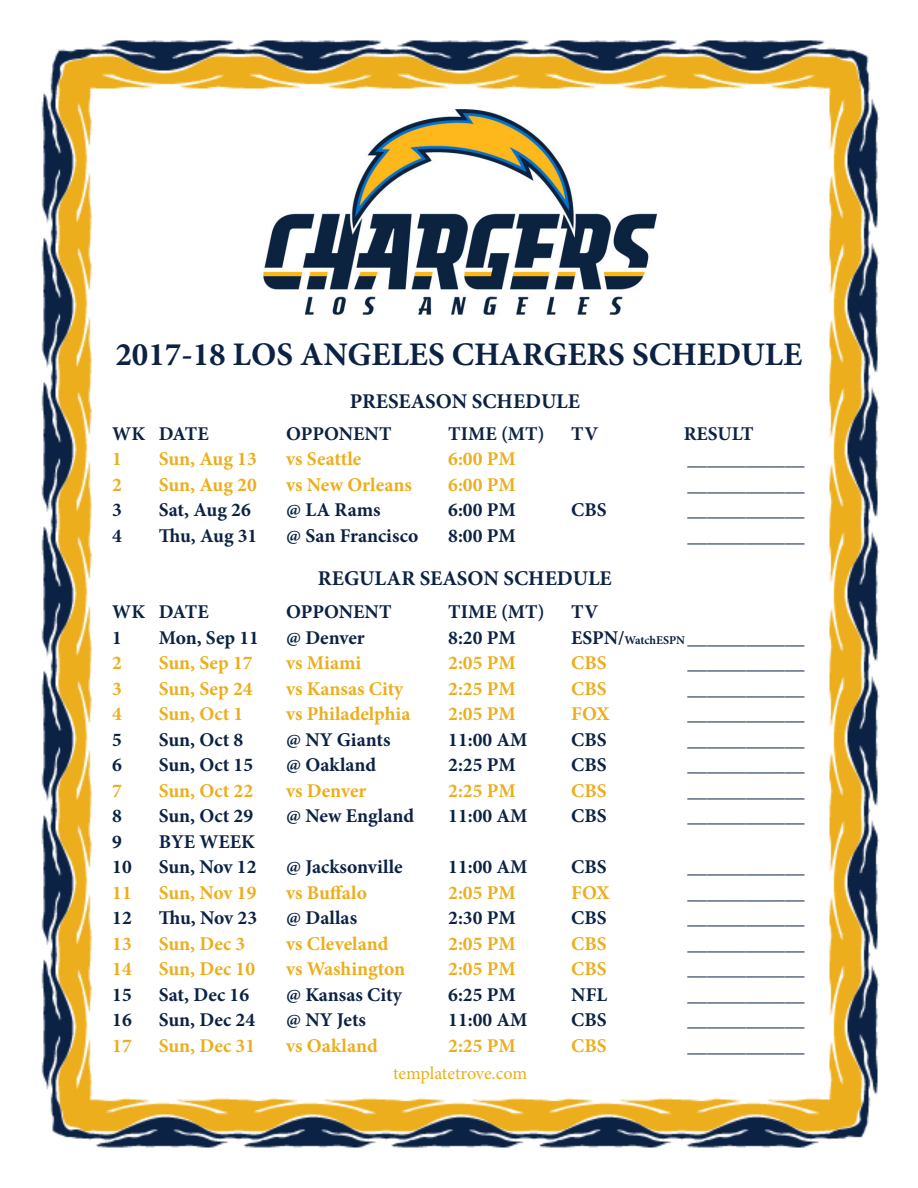
<style>
.page{position:relative;width:918px;height:1188px;background:#fff}
.page>*{position:absolute;margin:0;border:0;box-sizing:border-box;transform-origin:0 0}
.t1{font:700 33px "Minion Pro";color:#0c2244}
.t2{font:700 21px "Minion Pro";color:#0c2244}
.t3{font:700 19.5px "Minion Pro";color:#0c2244}
.t4{font:700 19.5px "Minion Pro";color:#ecae1c}
.t5{font:18px "Minion Pro";letter-spacing:-.005em;color:#ecae1c}
.s1{font-size:12px}
</style>
<div class="page">
<img style="left:41px;top:40px;width:839px;height:1108px">
<img style="left:264px;top:109px;width:393px;height:206px">
<p class="t1" style="left:115px;top:331px;width:688px">2017-18 LOS ANGELES CHARGERS SCHEDULE</p>
<p class="t2" style="left:350px;top:387px;width:232px">PRESEASON SCHEDULE</p>
<p class="t3" style="left:112px;top:420px;width:98px">WK DATE</p>
<p class="t3" style="left:286px;top:420px;width:107px">OPPONENT</p>
<p class="t3" style="left:448px;top:420px;width:98px">TIME (MT)</p>
<p class="t3" style="left:571px;top:420px;width:28px">TV</p>
<p class="t3" style="left:684px;top:420px;width:71px">RESULT</p>
<p class="t4" style="left:112px;top:445px;width:11px">1</p>
<p class="t4" style="left:159px;top:445px;width:99px">Sun, Aug 13</p>
<p class="t4" style="left:286px;top:445px;width:77px">vs Seattle</p>
<p class="t4" style="left:448px;top:445px;width:69px">6:00 PM</p>
<p class="t3" style="left:688px;top:445px;width:118px">____________</p>
<p class="t4" style="left:112px;top:471px;width:11px">2</p>
<p class="t4" style="left:159px;top:471px;width:99px">Sun, Aug 20</p>
<p class="t4" style="left:286px;top:471px;width:127px">vs New Orleans</p>
<p class="t4" style="left:448px;top:471px;width:69px">6:00 PM</p>
<p class="t3" style="left:688px;top:471px;width:118px">____________</p>
<p class="t3" style="left:112px;top:496px;width:11px">3</p>
<p class="t3" style="left:159px;top:496px;width:94px">Sat, Aug 26</p>
<p class="t3" style="left:286px;top:496px;width:96px">@ LA Rams</p>
<p class="t3" style="left:448px;top:496px;width:69px">6:00 PM</p>
<p class="t3" style="left:571px;top:496px;width:37px">CBS</p>
<p class="t3" style="left:688px;top:496px;width:118px">____________</p>
<p class="t3" style="left:112px;top:522px;width:11px">4</p>
<p class="t3" style="left:159px;top:522px;width:100px">Thu, Aug 31</p>
<p class="t3" style="left:286px;top:522px;width:133px">@ San Francisco</p>
<p class="t3" style="left:448px;top:522px;width:69px">8:00 PM</p>
<p class="t3" style="left:688px;top:522px;width:118px">____________</p>
<p class="t2" style="left:318px;top:564px;width:295px">REGULAR SEASON SCHEDULE</p>
<p class="t3" style="left:112px;top:598px;width:98px">WK DATE</p>
<p class="t3" style="left:286px;top:598px;width:107px">OPPONENT</p>
<p class="t3" style="left:448px;top:598px;width:98px">TIME (MT)</p>
<p class="t3" style="left:571px;top:598px;width:28px">TV</p>
<p class="t3" style="left:112px;top:624px;width:11px">1</p>
<p class="t3" style="left:159px;top:624px;width:102px">Mon, Sep 11</p>
<p class="t3" style="left:286px;top:624px;width:80px">@ Denver</p>
<p class="t3" style="left:448px;top:624px;width:69px">8:20 PM</p>
<p class="t3" style="left:571px;top:624px;width:235px">ESPN/<span class="s1">WatchESPN</span> ____________</p>
<p class="t4" style="left:112px;top:649px;width:11px">2</p>
<p class="t4" style="left:159px;top:649px;width:95px">Sun, Sep 17</p>
<p class="t4" style="left:286px;top:649px;width:77px">vs Miami</p>
<p class="t4" style="left:448px;top:649px;width:69px">2:05 PM</p>
<p class="t4" style="left:571px;top:649px;width:37px">CBS</p>
<p class="t3" style="left:688px;top:649px;width:118px">____________</p>
<p class="t4" style="left:112px;top:675px;width:11px">3</p>
<p class="t4" style="left:159px;top:675px;width:95px">Sun, Sep 24</p>
<p class="t4" style="left:286px;top:675px;width:119px">vs Kansas City</p>
<p class="t4" style="left:448px;top:675px;width:69px">2:25 PM</p>
<p class="t4" style="left:571px;top:675px;width:37px">CBS</p>
<p class="t3" style="left:688px;top:675px;width:118px">____________</p>
<p class="t4" style="left:112px;top:700px;width:11px">4</p>
<p class="t4" style="left:159px;top:700px;width:86px">Sun, Oct 1</p>
<p class="t4" style="left:286px;top:700px;width:126px">vs Philadelphia</p>
<p class="t4" style="left:448px;top:700px;width:69px">2:05 PM</p>
<p class="t4" style="left:571px;top:700px;width:40px">FOX</p>
<p class="t3" style="left:688px;top:700px;width:118px">____________</p>
<p class="t3" style="left:112px;top:726px;width:11px">5</p>
<p class="t3" style="left:159px;top:726px;width:86px">Sun, Oct 8</p>
<p class="t3" style="left:286px;top:726px;width:106px">@ NY Giants</p>
<p class="t3" style="left:448px;top:726px;width:81px">11:00 AM</p>
<p class="t3" style="left:571px;top:726px;width:37px">CBS</p>
<p class="t3" style="left:688px;top:726px;width:118px">____________</p>
<p class="t3" style="left:112px;top:751px;width:11px">6</p>
<p class="t3" style="left:159px;top:751px;width:96px">Sun, Oct 15</p>
<p class="t3" style="left:286px;top:751px;width:91px">@ Oakland</p>
<p class="t3" style="left:448px;top:751px;width:69px">2:25 PM</p>
<p class="t3" style="left:571px;top:751px;width:37px">CBS</p>
<p class="t3" style="left:688px;top:751px;width:118px">____________</p>
<p class="t4" style="left:112px;top:777px;width:11px">7</p>
<p class="t4" style="left:159px;top:777px;width:96px">Sun, Oct 22</p>
<p class="t4" style="left:286px;top:777px;width:82px">vs Denver</p>
<p class="t4" style="left:448px;top:777px;width:69px">2:25 PM</p>
<p class="t4" style="left:571px;top:777px;width:37px">CBS</p>
<p class="t3" style="left:688px;top:777px;width:118px">____________</p>
<p class="t3" style="left:112px;top:802px;width:11px">8</p>
<p class="t3" style="left:159px;top:802px;width:96px">Sun, Oct 29</p>
<p class="t3" style="left:286px;top:802px;width:129px">@ New England</p>
<p class="t3" style="left:448px;top:802px;width:81px">11:00 AM</p>
<p class="t3" style="left:571px;top:802px;width:37px">CBS</p>
<p class="t3" style="left:688px;top:802px;width:118px">____________</p>
<p class="t3" style="left:112px;top:828px;width:11px">9</p>
<p class="t3" style="left:159px;top:828px;width:98px">BYE WEEK</p>
<p class="t3" style="left:112px;top:853px;width:21px">10</p>
<p class="t3" style="left:159px;top:853px;width:99px">Sun, Nov 12</p>
<p class="t3" style="left:286px;top:853px;width:118px">@ Jacksonville</p>
<p class="t3" style="left:448px;top:853px;width:81px">11:00 AM</p>
<p class="t3" style="left:571px;top:853px;width:37px">CBS</p>
<p class="t3" style="left:688px;top:853px;width:118px">____________</p>
<p class="t4" style="left:112px;top:879px;width:21px">11</p>
<p class="t4" style="left:159px;top:879px;width:99px">Sun, Nov 19</p>
<p class="t4" style="left:286px;top:879px;width:82px">vs Buffalo</p>
<p class="t4" style="left:448px;top:879px;width:69px">2:05 PM</p>
<p class="t4" style="left:571px;top:879px;width:40px">FOX</p>
<p class="t3" style="left:688px;top:879px;width:118px">____________</p>
<p class="t3" style="left:112px;top:904px;width:21px">12</p>
<p class="t3" style="left:159px;top:904px;width:100px">Thu, Nov 23</p>
<p class="t3" style="left:286px;top:904px;width:72px">@ Dallas</p>
<p class="t3" style="left:448px;top:904px;width:69px">2:30 PM</p>
<p class="t3" style="left:571px;top:904px;width:37px">CBS</p>
<p class="t3" style="left:688px;top:904px;width:118px">____________</p>
<p class="t4" style="left:112px;top:930px;width:21px">13</p>
<p class="t4" style="left:159px;top:930px;width:88px">Sun, Dec 3</p>
<p class="t4" style="left:286px;top:930px;width:104px">vs Cleveland</p>
<p class="t4" style="left:448px;top:930px;width:69px">2:05 PM</p>
<p class="t4" style="left:571px;top:930px;width:37px">CBS</p>
<p class="t3" style="left:688px;top:930px;width:118px">____________</p>
<p class="t4" style="left:112px;top:955px;width:21px">14</p>
<p class="t4" style="left:159px;top:955px;width:98px">Sun, Dec 10</p>
<p class="t4" style="left:286px;top:955px;width:120px">vs Washington</p>
<p class="t4" style="left:448px;top:955px;width:69px">2:05 PM</p>
<p class="t4" style="left:571px;top:955px;width:37px">CBS</p>
<p class="t3" style="left:688px;top:955px;width:118px">____________</p>
<p class="t3" style="left:112px;top:981px;width:21px">15</p>
<p class="t3" style="left:159px;top:981px;width:92px">Sat, Dec 16</p>
<p class="t3" style="left:286px;top:981px;width:117px">@ Kansas City</p>
<p class="t3" style="left:448px;top:981px;width:69px">6:25 PM</p>
<p class="t3" style="left:571px;top:981px;width:37px">NFL</p>
<p class="t3" style="left:688px;top:981px;width:118px">____________</p>
<p class="t3" style="left:112px;top:1006px;width:21px">16</p>
<p class="t3" style="left:159px;top:1006px;width:98px">Sun, Dec 24</p>
<p class="t3" style="left:286px;top:1006px;width:81px">@ NY Jets</p>
<p class="t3" style="left:448px;top:1006px;width:81px">11:00 AM</p>
<p class="t3" style="left:571px;top:1006px;width:37px">CBS</p>
<p class="t3" style="left:688px;top:1006px;width:118px">____________</p>
<p class="t4" style="left:112px;top:1032px;width:21px">17</p>
<p class="t4" style="left:159px;top:1032px;width:98px">Sun, Dec 31</p>
<p class="t4" style="left:286px;top:1032px;width:93px">vs Oakland</p>
<p class="t4" style="left:448px;top:1032px;width:69px">2:25 PM</p>
<p class="t4" style="left:571px;top:1032px;width:37px">CBS</p>
<p class="t3" style="left:688px;top:1032px;width:118px">____________</p>
<p class="t5" style="left:393px;top:1061px;width:136px">templatetrove.com</p>
</div>
